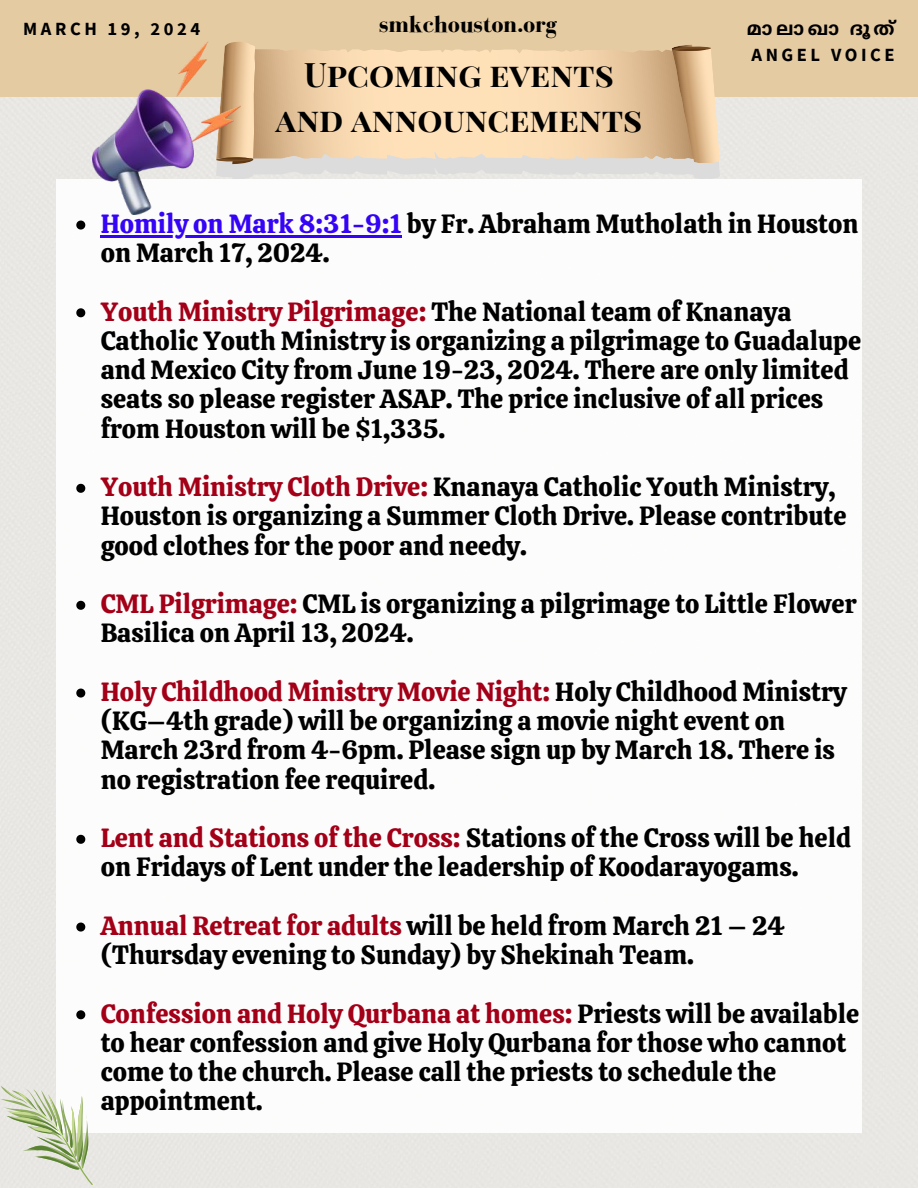
<style>
.page{position:relative;width:918px;height:1188px;background:#fff}
.page>*{position:absolute;margin:0;border:0;box-sizing:border-box;transform-origin:0 0}
.t1{font:700 33.15px/45.3px "Playfair Display SC";color:#000;text-align:center}
.t2{font:26.25px/29.2px "Calistoga";color:#000}
.t3{font:700 24px "Bodoni FLF";color:#000}
.t4{font:700 18.6px "Source Sans Pro";letter-spacing:.19em;color:#000}
.t5{font:700 18.6px "Noto Sans Malayalam";color:#000}
.s1{color:#3504f6}
.s2{color:#a30018}
</style>
<div class="page">
<div style="left:0;top:0;width:918px;height:96px;background:#e5cba2"></div>
<svg style="left:241px;top:159px;width:479px;height:20px;background:#dfdedd"></svg>
<svg style="left:255px;top:49px;width:416px;height:110px;background:#f1d2aa"></svg>
<svg style="left:671px;top:45px;width:49px;height:118px;background:#d5b38b"></svg>
<hr style="left:678px;top:49px;width:28px;height:2px;background:#603813;border-radius:50%">
<svg style="left:241px;top:42px;width:14px;height:122px"></svg>
<svg style="left:76px;top:221px;width:9px;height:9px"></svg>
<hr style="left:101px;top:235px;width:301px;height:2px;background:#3504f6">
<svg style="left:76px;top:308px;width:9px;height:9px"></svg>
<svg style="left:76px;top:484px;width:9px;height:9px"></svg>
<svg style="left:76px;top:601px;width:9px;height:9px"></svg>
<svg style="left:76px;top:689px;width:9px;height:9px"></svg>
<svg style="left:76px;top:835px;width:9px;height:9px"></svg>
<svg style="left:76px;top:923px;width:9px;height:9px"></svg>
<svg style="left:76px;top:1010px;width:9px;height:9px"></svg>
<img style="left:92px;top:42px;width:149px;height:173px">
<svg style="left:0;top:1085px;width:93px;height:102px;background:#d5dbc7"></svg>
<p class="t3" style="left:379px;top:11px;width:180px">smkchouston.org</p>
<p class="t4" style="left:23px;top:16px;width:179px">MARCH 19, 2024</p>
<p class="t5" style="left:747px;top:19px;width:77px">മാലാഖാ</p>
<p class="t5" style="left:850px;top:19px;width:36px">ദൂ ത്</p>
<p class="t4" style="left:752px;top:42px;width:145px">ANGEL VOICE</p>
<p class="t1" style="left:276px;top:50px;width:368px">Upcoming events and announcements</p>
<p class="t2" style="left:101px;top:209px;width:759px"><span class="s1">Homily on Mark 8:31-9:1</span> by Fr. Abraham Mutholath in Houston on March 17, 2024.</p>
<p class="t2" style="left:101px;top:297px;width:762px"><span class="s2">Youth Ministry Pilgrimage:</span> The National team of Knanaya Catholic Youth Ministry is organizing a pilgrimage to Guadalupe and Mexico City from June 19-23, 2024. There are only limited seats so please register ASAP. The price inclusive of all prices from Houston will be $1,335.</p>
<p class="t2" style="left:101px;top:472px;width:747px"><span class="s2">Youth Ministry Cloth Drive:</span> Knanaya Catholic Youth Ministry,<br>Houston is organizing a Summer Cloth Drive. Please contribute good clothes for the poor and needy.</p>
<p class="t2" style="left:101px;top:589px;width:757px"><span class="s2">CML Pilgrimage:</span> CML is organizing a pilgrimage to Little Flower<br>Basilica on April 13, 2024.</p>
<p class="t2" style="left:101px;top:677px;width:748px"><span class="s2">Holy Childhood Ministry Movie Night:</span> Holy Childhood Ministry (KG–4th grade) will be organizing a movie night event on March 23rd from 4-6pm. Please sign up by March 18. There is no registration fee required.</p>
<p class="t2" style="left:101px;top:823px;width:752px"><span class="s2">Lent and Stations of the Cross:</span> Stations of the Cross will be held on Fridays of Lent under the leadership of Koodarayogams.</p>
<p class="t2" style="left:101px;top:911px;width:686px"><span class="s2">Annual Retreat for adults</span> will be held from March 21 – 24 (Thursday evening to Sunday) by Shekinah Team.</p>
<p class="t2" style="left:101px;top:999px;width:760px"><span class="s2">Confession and Holy Qurbana at homes:</span> Priests will be available to hear confession and give Holy Qurbana for those who cannot come to the church. Please call the priests to schedule the appointment.</p>
</div>
